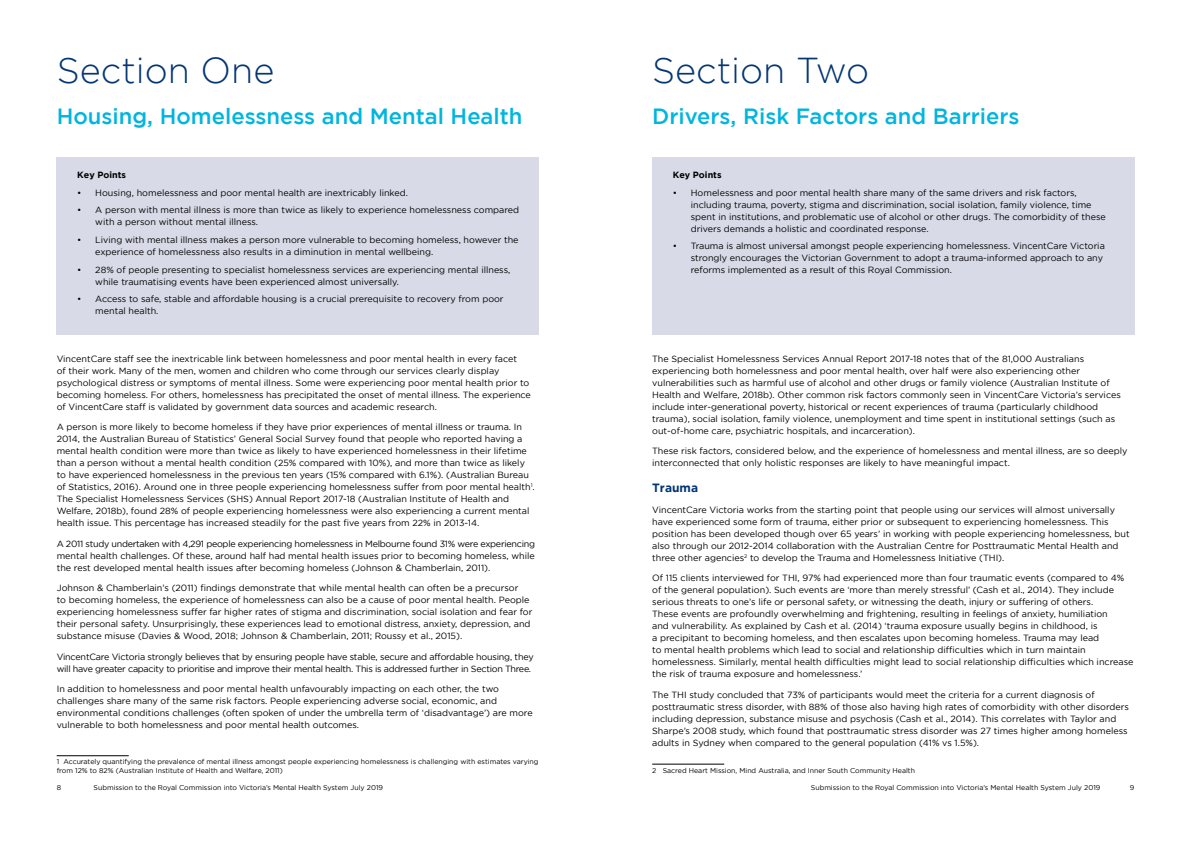
<style>
.page{position:relative;width:1191px;height:842px;background:#fff}
.page>*{position:absolute;margin:0;border:0;box-sizing:border-box;transform-origin:0 0}
.t1{font:300 36px "Gotham";color:#043673}
.t2{font:500 22px "Gotham";color:#00b5df}
.t3{font:700 12px "Gotham";color:#043673}
.t4{font:9px/12px "Gotham";color:#000}
.t5{font:9px/12px "Gotham";letter-spacing:-.03em;color:#000}
.t6{font:700 9px "Gotham";color:#000}
.t7{font:7px/8.4px "Gotham";color:#000}
</style>
<div class="page">
<div style="left:57px;top:157px;width:482px;height:178px;background:#d8dae7"></div>
<hr style="left:57px;top:755px;width:72px;height:1px;background:#000">
<div style="left:652px;top:157px;width:482px;height:178px;background:#d8dae7"></div>
<hr style="left:652px;top:764px;width:72px;height:1px;background:#000">
<h1 class="t1" style="left:57px;top:51px;width:219px">Section One</h1>
<h2 class="t2" style="left:57px;top:103px;width:467px">Housing, Homelessness and Mental Health</h2>
<p class="t6" style="left:77px;top:169px;width:50px">Key Points</p>
<p class="t4" style="left:77px;top:186px;width:332px">• Housing, homelessness and poor mental health are inextricably linked.</p>
<p class="t4" style="left:95px;top:204px;width:425px;text-indent:-18px">• A person with mental illness is more than twice as likely to experience homelessness compared with a person without mental illness.</p>
<p class="t4" style="left:95px;top:234px;width:425px;text-indent:-18px">• Living with mental illness makes a person more vulnerable to becoming homeless, however the experience of homelessness also results in a diminution in mental wellbeing.</p>
<p class="t4" style="left:95px;top:263px;width:416px;text-indent:-18px">• 28% of people presenting to specialist homelessness services are experiencing mental illness, while traumatising events have been experienced almost universally.</p>
<p class="t4" style="left:95px;top:293px;width:410px;text-indent:-18px">• Access to safe, stable and affordable housing is a crucial prerequisite to recovery from poor mental health.</p>
<p class="t4" style="left:57px;top:352px;width:476px">VincentCare staff see the inextricable link between homelessness and poor mental health in every facet<br>of their work. Many of the men, women and children who come through our services clearly display psychological distress or symptoms of mental illness. Some were experiencing poor mental health prior to becoming homeless. For others, homelessness has precipitated the onset of mental illness. The experience of VincentCare staff is validated by government data sources and academic research.</p>
<p class="t4" style="left:57px;top:421px;width:479px">A person is more likely to become homeless if they have prior experiences of mental illness or trauma. In 2014, the Australian Bureau of Statistics’ General Social Survey found that people who reported having a mental health condition were more than twice as likely to have experienced homelessness in their lifetime than a person without a mental health condition (25% compared with 10%), and more than twice as likely to have experienced homelessness in the previous ten years (15% compared with 6.1%). (Australian Bureau of Statistics, 2016). Around one in three people experiencing homelessness suffer from poor mental health<sup>1</sup>.<br>The Specialist Homelessness Services (SHS) Annual Report 2017-18 (Australian Institute of Health and Welfare, 2018b), found 28% of people experiencing homelessness were also experiencing a current mental health issue. This percentage has increased steadily for the past five years from 22% in 2013-14.</p>
<p class="t4" style="left:57px;top:537px;width:480px;text-align:justify">A 2011 study undertaken with 4,291 people experiencing homelessness in Melbourne found 31% were experiencing mental health challenges. Of these, around half had mental health issues prior to becoming homeless, while the rest developed mental health issues after becoming homeless (Johnson &amp; Chamberlain, 2011).</p>
<p class="t4" style="left:57px;top:582px;width:477px">Johnson &amp; Chamberlain’s (2011) findings demonstrate that while mental health can often be a precursor<br>to becoming homeless, the experience of homelessness can also be a cause of poor mental health. People experiencing homelessness suffer far higher rates of stigma and discrimination, social isolation and fear for their personal safety. Unsurprisingly, these experiences lead to emotional distress, anxiety, depression, and substance misuse (Davies &amp; Wood, 2018; Johnson &amp; Chamberlain, 2011; Roussy et al., 2015).</p>
<p class="t5" style="left:57px;top:650px;width:478px">VincentCare Victoria strongly believes that by ensuring people have stable, secure and affordable housing, they will have greater capacity to prioritise and improve their mental health. This is addressed further in Section Three.</p>
<p class="t4" style="left:57px;top:683px;width:477px">In addition to homelessness and poor mental health unfavourably impacting on each other, the two challenges share many of the same risk factors. People experiencing adverse social, economic, and environmental conditions challenges (often spoken of under the umbrella term of ‘disadvantage’) are more vulnerable to both homelessness and poor mental health outcomes.</p>
<p class="t7" style="left:57px;top:757px;width:483px">1 Accurately quantifying the prevalence of mental illness amongst people experiencing homelessness is challenging with estimates varying from 12% to 82% (Australian Institute of Health and Welfare, 2011)</p>
<h1 class="t1" style="left:652px;top:51px;width:218px">Section Two</h1>
<h2 class="t2" style="left:652px;top:103px;width:369px">Drivers, Risk Factors and Barriers</h2>
<p class="t6" style="left:673px;top:169px;width:50px">Key Points</p>
<p class="t4" style="left:691px;top:186px;width:417px;text-indent:-18px">• Homelessness and poor mental health share many of the same drivers and risk factors, including trauma, poverty, stigma and discrimination, social isolation, family violence, time spent in institutions, and problematic use of alcohol or other drugs. The comorbidity of these drivers demands a holistic and coordinated response.</p>
<p class="t4" style="left:691px;top:240px;width:415px;text-indent:-18px">• Trauma is almost universal amongst people experiencing homelessness. VincentCare Victoria strongly encourages the Victorian Government to adopt a trauma-informed approach to any reforms implemented as a result of this Royal Commission.</p>
<p class="t4" style="left:652px;top:352px;width:470px">The Specialist Homelessness Services Annual Report 2017-18 notes that of the 81,000 Australians experiencing both homelessness and poor mental health, over half were also experiencing other vulnerabilities such as harmful use of alcohol and other drugs or family violence (Australian Institute of Health and Welfare, 2018b). Other common risk factors commonly seen in VincentCare Victoria’s services include inter-generational poverty, historical or recent experiences of trauma (particularly childhood trauma), social isolation, family violence, unemployment and time spent in institutional settings (such as out-of-home care, psychiatric hospitals, and incarceration).</p>
<p class="t4" style="left:652px;top:445px;width:477px">These risk factors, considered below, and the experience of homelessness and mental illness, are so deeply interconnected that only holistic responses are likely to have meaningful impact.</p>
<h3 class="t3" style="left:652px;top:481px;width:47px">Trauma</h3>
<p class="t4" style="left:652px;top:503px;width:479px">VincentCare Victoria works from the starting point that people using our services will almost universally have experienced some form of trauma, either prior or subsequent to experiencing homelessness. This position has been developed though over 65 years’ in working with people experiencing homelessness, but also through our 2012-2014 collaboration with the Australian Centre for Posttraumatic Mental Health and three other agencies<sup>2</sup> to develop the Trauma and Homelessness Initiative (THI).</p>
<p class="t4" style="left:652px;top:572px;width:483px">Of 115 clients interviewed for THI, 97% had experienced more than four traumatic events (compared to 4% of the general population). Such events are ‘more than merely stressful’ (Cash et al., 2014). They include serious threats to one’s life or personal safety, or witnessing the death, injury or suffering of others.<br>These events are profoundly overwhelming and frightening, resulting in feelings of anxiety, humiliation<br>and vulnerability. As explained by Cash et al. (2014) ‘trauma exposure usually begins in childhood, is<br>a precipitant to becoming homeless, and then escalates upon becoming homeless. Trauma may lead<br>to mental health problems which lead to social and relationship difficulties which in turn maintain homelessness. Similarly, mental health difficulties might lead to social relationship difficulties which increase the risk of trauma exposure and homelessness.’</p>
<p class="t4" style="left:652px;top:688px;width:478px">The THI study concluded that 73% of participants would meet the criteria for a current diagnosis of posttraumatic stress disorder, with 88% of those also having high rates of comorbidity with other disorders including depression, substance misuse and psychosis (Cash et al., 2014). This correlates with Taylor and Sharpe’s 2008 study, which found that posttraumatic stress disorder was 27 times higher among homeless adults in Sydney when compared to the general population (41% vs 1.5%).</p>
<p class="t7" style="left:652px;top:766px;width:264px">2 Sacred Heart Mission, Mind Australia, and Inner South Community Health</p>
<p class="t7" style="left:57px;top:784px;width:6px">8</p>
<p class="t7" style="left:94px;top:784px;width:291px">Submission to the Royal Commission into Victoria’s Mental Health System July 2019</p>
<p class="t7" style="left:811px;top:784px;width:291px">Submission to the Royal Commission into Victoria’s Mental Health System July 2019</p>
<p class="t7" style="left:1129px;top:784px;width:6px">9</p>
</div>
